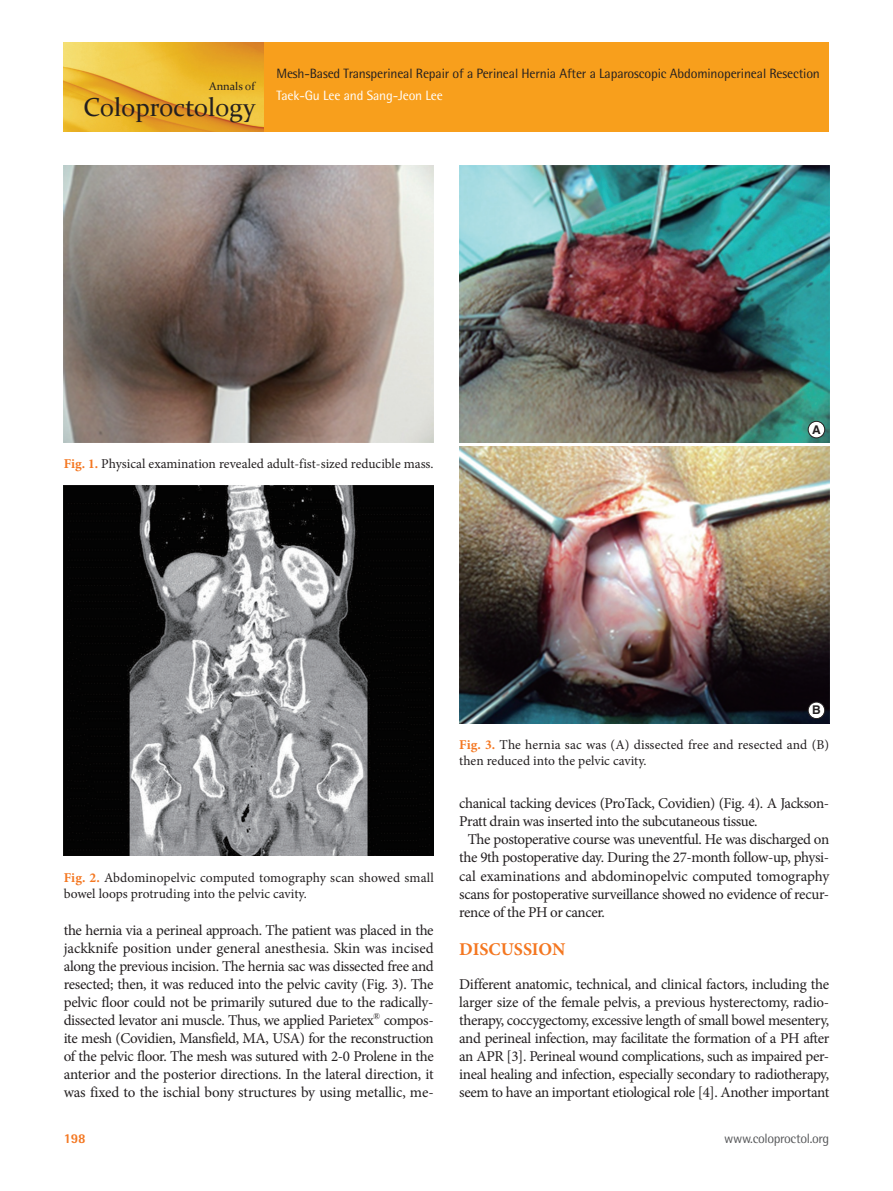
<style>
.page{position:relative;width:893px;height:1191px;background:#fff}
.page>*{position:absolute;margin:0;border:0;box-sizing:border-box;transform-origin:0 0}
.t1{font:25.95px "Constantia";color:#231f20}
.본문제목_대{font:700 18px "Minion Pro";color:#f47721}
.본문{font:15px/18px "Minion Pro";letter-spacing:-.025em;color:#231f20;text-align:justify}
.표그림설명{font:13.5px/16.2px "Minion Pro";color:#231f20}
.t2{font:13.5px "Rotis Semi Sans Std";letter-spacing:-.01em;color:#231f20}
.t3{font:13.5px "Rotis Semi Sans Std";letter-spacing:-.01em;color:#fff}
.t4{font:13.5px "Rotis Semi Sans Std";letter-spacing:-.025em;color:#57585a}
.t5{font:800 13.5px "Rotis Semi Sans Std";color:#f47721}
.t6{font:700 12px "Helvetica LT Std";color:#231f20}
.t7{font:11.25px "Constantia";color:#231f20}
.s1{font-weight:700;color:#f47721}
</style>
<div class="page">
<div style="left:264px;top:43px;width:565px;height:89px;background:#f89f1c"></div>
<img style="left:64px;top:43px;width:200px;height:89px">
<img style="left:64px;top:166px;width:370px;height:276px">
<img style="left:64px;top:485px;width:370px;height:370px">
<img style="left:459px;top:166px;width:370px;height:276px">
<div style="left:808px;top:421px;width:17px;height:17px;background:#fff;border-radius:50%"></div>
<div style="left:808px;top:421px;width:17px;height:17px;border:1px solid #231f20;border-radius:50%"></div>
<img style="left:459px;top:446px;width:370px;height:277px">
<div style="left:808px;top:702px;width:17px;height:16px;background:#fff;border-radius:50%"></div>
<div style="left:808px;top:702px;width:17px;height:17px;border:1px solid #231f20;border-radius:50%"></div>
<p class="t7" style="left:209px;top:79px;width:47px">Annals of</p>
<p class="t1" style="left:83px;top:90px;width:174px">Coloproctology</p>
<p class="t2" style="left:276px;top:66px;width:545px">Mesh-Based Transperineal Repair of a Perineal Hernia After a Laparoscopic Abdominoperineal Resection</p>
<p class="t3" style="left:276px;top:88px;width:168px">Taek-Gu Lee and Sang-Jeon Lee</p>
<p class="t6" style="left:812px;top:422px;width:10px">A</p>
<p class="표그림설명" style="left:64px;top:456px;width:371px"><span class="s1">Fig. 1.</span> Physical examination revealed adult-fist-sized reducible mass.</p>
<p class="표그림설명" style="left:64px;top:869px;width:371px"><span class="s1">Fig. 2.</span> Abdominopelvic computed tomography scan showed small bowel loops protruding into the pelvic cavity.</p>
<p class="본문" style="left:64px;top:920px;width:372px">the hernia via a perineal approach. The patient was placed in the jackknife position under general anesthesia. Skin was incised along the previous incision. The hernia sac was dissected free and resected; then, it was reduced into the pelvic cavity (Fig. 3). The pelvic floor could not be primarily sutured due to the radically&shy;dissected levator ani muscle. Thus, we applied Parietex<sup>®</sup> compos&shy;ite mesh (Covidien, Mansfield, MA, USA) for the reconstruction of the pelvic floor. The mesh was sutured with 2-0 Prolene in the anterior and the posterior directions. In the lateral direction, it was fixed to the ischial bony structures by using metallic, me-</p>
<p class="t6" style="left:812px;top:702px;width:10px">B</p>
<p class="표그림설명" style="left:459px;top:736px;width:371px"><span class="s1">Fig. 3.</span> The hernia sac was (A) dissected free and resected and (B) then reduced into the pelvic cavity.</p>
<p class="본문" style="left:459px;top:794px;width:371px">chanical tacking devices (ProTack, Covidien) (Fig. 4). A Jackson-<br>Pratt drain was inserted into the subcutaneous tissue.</p>
<p class="본문" style="left:459px;top:830px;width:372px;text-indent:9px">The postoperative course was uneventful. He was discharged on the 9th postoperative day. During the 27-month follow-up, physi&shy;cal examinations and abdominopelvic computed tomography scans for postoperative surveillance showed no evidence of recur&shy;rence of the PH or cancer.</p>
<p class="본문제목_대" style="left:459px;top:936px;width:108px">DISCUSSION</p>
<p class="본문" style="left:459px;top:974px;width:371px">Different anatomic, technical, and clinical factors, including the larger size of the female pelvis, a previous hysterectomy, radio&shy;therapy, coccygectomy, excessive length of small bowel mesentery, and perineal infection, may facilitate the formation of a PH after an APR [3]. Perineal wound complications, such as impaired per&shy;ineal healing and infection, especially secondary to radiotherapy, seem to have an important etiological role [4]. Another important</p>
<p class="t5" style="left:64px;top:1129px;width:23px">198</p>
<p class="t4" style="left:724px;top:1130px;width:106px">www.coloproctol.org</p>
</div>
